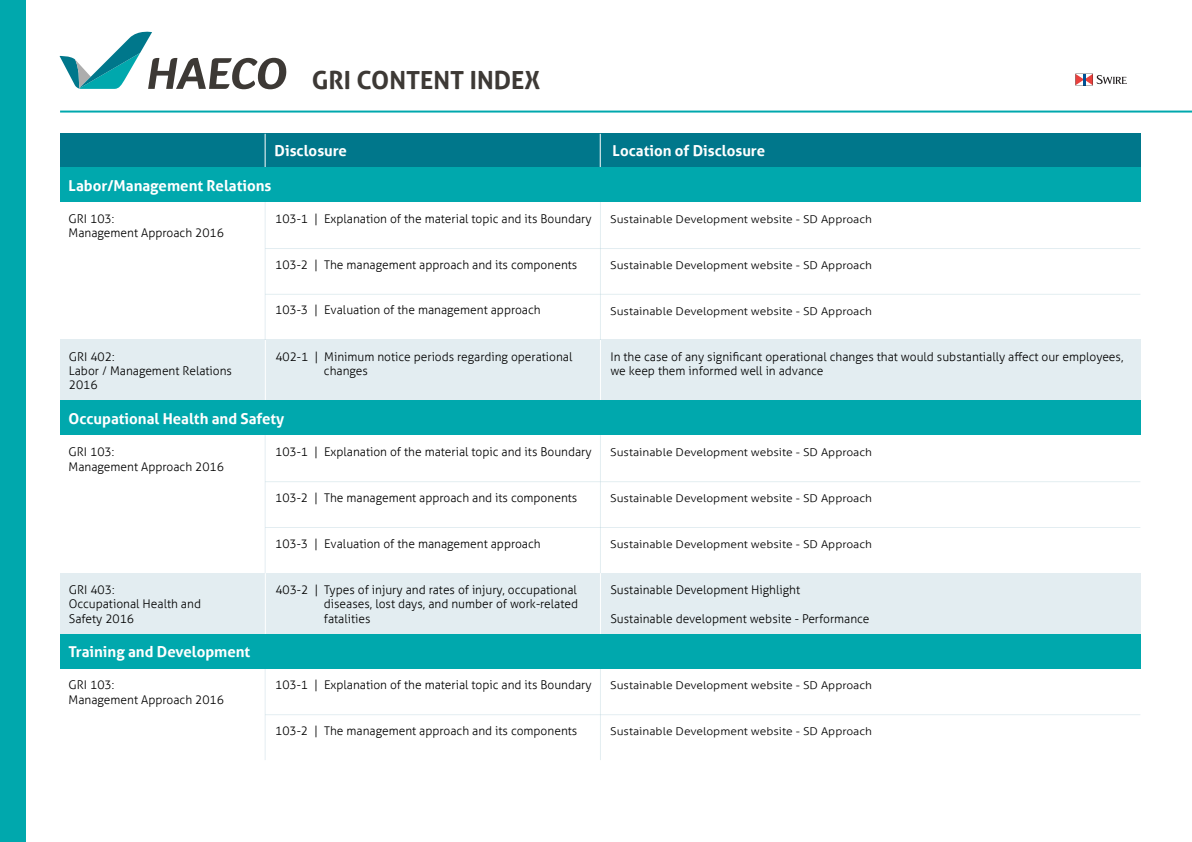
<style>
.page{position:relative;width:1192px;height:842px;background:#fff}
.page>*{position:absolute;margin:0;border:0;box-sizing:border-box;transform-origin:0 0}
.t1{font:700 25px "Aller";color:#3d3935}
.t2{font:700 15px "Aller";color:#fff}
.t3{font:300 12px/14.4px "Aller";color:#000}
.t4{font:300 10.7px "Aller";color:#000;scale:1.12 1}
</style>
<div class="page">
<svg style="left:60px;top:31px;width:227px;height:58px"></svg>
<svg style="left:1075px;top:73px;width:52px;height:13px"></svg>
<hr style="left:60px;top:111px;width:1132px;height:2px;background:#00a8ad">
<div style="left:0;top:0;width:26px;height:842px;background:#00a8ad"></div>
<div style="left:60px;top:134px;width:540px;height:34px;background:#00778b"></div>
<div style="left:600px;top:134px;width:540px;height:34px;background:#00778b"></div>
<hr style="left:265px;top:134px;width:1px;height:34px;background:#fff">
<hr style="left:600px;top:134px;width:1px;height:34px;background:#fff">
<hr style="left:265px;top:202px;width:1px;height:138px;background:#b9d3dc">
<hr style="left:600px;top:202px;width:1px;height:138px;background:#b9d3dc">
<hr style="left:265px;top:248px;width:875px;height:1px;background:#b9d3dc">
<hr style="left:265px;top:294px;width:875px;height:1px;background:#b9d3dc">
<div style="left:60px;top:340px;width:1081px;height:61px;background:#e3edf1"></div>
<hr style="left:265px;top:340px;width:1px;height:61px;background:#fff">
<hr style="left:600px;top:340px;width:1px;height:61px;background:#fff">
<hr style="left:265px;top:435px;width:1px;height:138px;background:#b9d3dc">
<hr style="left:600px;top:435px;width:1px;height:138px;background:#b9d3dc">
<hr style="left:265px;top:481px;width:875px;height:1px;background:#b9d3dc">
<hr style="left:265px;top:668px;width:1px;height:92px;background:#b9d3dc">
<hr style="left:600px;top:668px;width:1px;height:92px;background:#b9d3dc">
<hr style="left:265px;top:714px;width:875px;height:1px;background:#b9d3dc">
<hr style="left:265px;top:527px;width:875px;height:1px;background:#b9d3dc">
<div style="left:60px;top:573px;width:1081px;height:61px;background:#e3edf1"></div>
<hr style="left:265px;top:573px;width:1px;height:61px;background:#fff">
<hr style="left:600px;top:573px;width:1px;height:61px;background:#fff">
<div style="left:60px;top:168px;width:1080px;height:34px;background:#00a8ad"></div>
<div style="left:60px;top:401px;width:1080px;height:34px;background:#00a8ad"></div>
<div style="left:60px;top:634px;width:1080px;height:34px;background:#00a8ad"></div>
<h1 class="t1" style="left:312px;top:65px;width:230px">GRI CONTENT INDEX</h1>
<p class="t2" style="left:275px;top:142px;width:74px">Disclosure</p>
<p class="t2" style="left:613px;top:142px;width:154px">Location of Disclosure</p>
<p class="t2" style="left:69px;top:176px;width:204px">Labor/Management Relations</p>
<p class="t3" style="left:69px;top:211px;width:157px">GRI 103:<br>Management Approach 2016</p>
<p class="t3" style="left:275px;top:211px;width:318px">103-1 | Explanation of the material topic and its Boundary</p>
<p class="t4" style="left:610px;top:213px;width:235px">Sustainable Development website - SD Approach</p>
<p class="t3" style="left:275px;top:257px;width:304px">103-2 | The management approach and its components</p>
<p class="t4" style="left:610px;top:259px;width:235px">Sustainable Development website - SD Approach</p>
<p class="t3" style="left:275px;top:303px;width:267px">103-3 | Evaluation of the management approach</p>
<p class="t4" style="left:610px;top:304px;width:235px">Sustainable Development website - SD Approach</p>
<p class="t3" style="left:69px;top:349px;width:165px">GRI 402:<br>Labor / Management Relations<br>2016</p>
<p class="t3" style="left:324px;top:349px;width:250px;text-indent:-49px">402-1 | Minimum notice periods regarding operational changes</p>
<p class="t3" style="left:610px;top:349px;width:515px">In the case of any significant operational changes that would substantially affect our employees, we keep them informed well in advance</p>
<p class="t2" style="left:69px;top:409px;width:217px">Occupational Health and Safety</p>
<p class="t3" style="left:69px;top:445px;width:157px">GRI 103:<br>Management Approach 2016</p>
<p class="t3" style="left:275px;top:445px;width:318px">103-1 | Explanation of the material topic and its Boundary</p>
<p class="t4" style="left:610px;top:446px;width:235px">Sustainable Development website - SD Approach</p>
<p class="t3" style="left:275px;top:490px;width:304px">103-2 | The management approach and its components</p>
<p class="t4" style="left:610px;top:492px;width:235px">Sustainable Development website - SD Approach</p>
<p class="t3" style="left:275px;top:536px;width:267px">103-3 | Evaluation of the management approach</p>
<p class="t4" style="left:610px;top:538px;width:235px">Sustainable Development website - SD Approach</p>
<p class="t3" style="left:69px;top:582px;width:134px">GRI 403:<br>Occupational Health and<br>Safety 2016</p>
<p class="t3" style="left:324px;top:582px;width:256px;text-align:justify;text-indent:-49px">403-2 | Types of injury and rates of injury, occupational diseases, lost days, and number of work-related fatalities</p>
<p class="t3" style="left:610px;top:582px;width:191px">Sustainable Development Highlight</p>
<p class="t3" style="left:610px;top:611px;width:261px">Sustainable development website - Performance</p>
<p class="t2" style="left:69px;top:642px;width:183px">Training and Development</p>
<p class="t3" style="left:69px;top:678px;width:157px">GRI 103:<br>Management Approach 2016</p>
<p class="t3" style="left:275px;top:678px;width:318px">103-1 | Explanation of the material topic and its Boundary</p>
<p class="t4" style="left:610px;top:679px;width:235px">Sustainable Development website - SD Approach</p>
<p class="t3" style="left:275px;top:723px;width:304px">103-2 | The management approach and its components</p>
<p class="t4" style="left:610px;top:725px;width:235px">Sustainable Development website - SD Approach</p>
</div>
